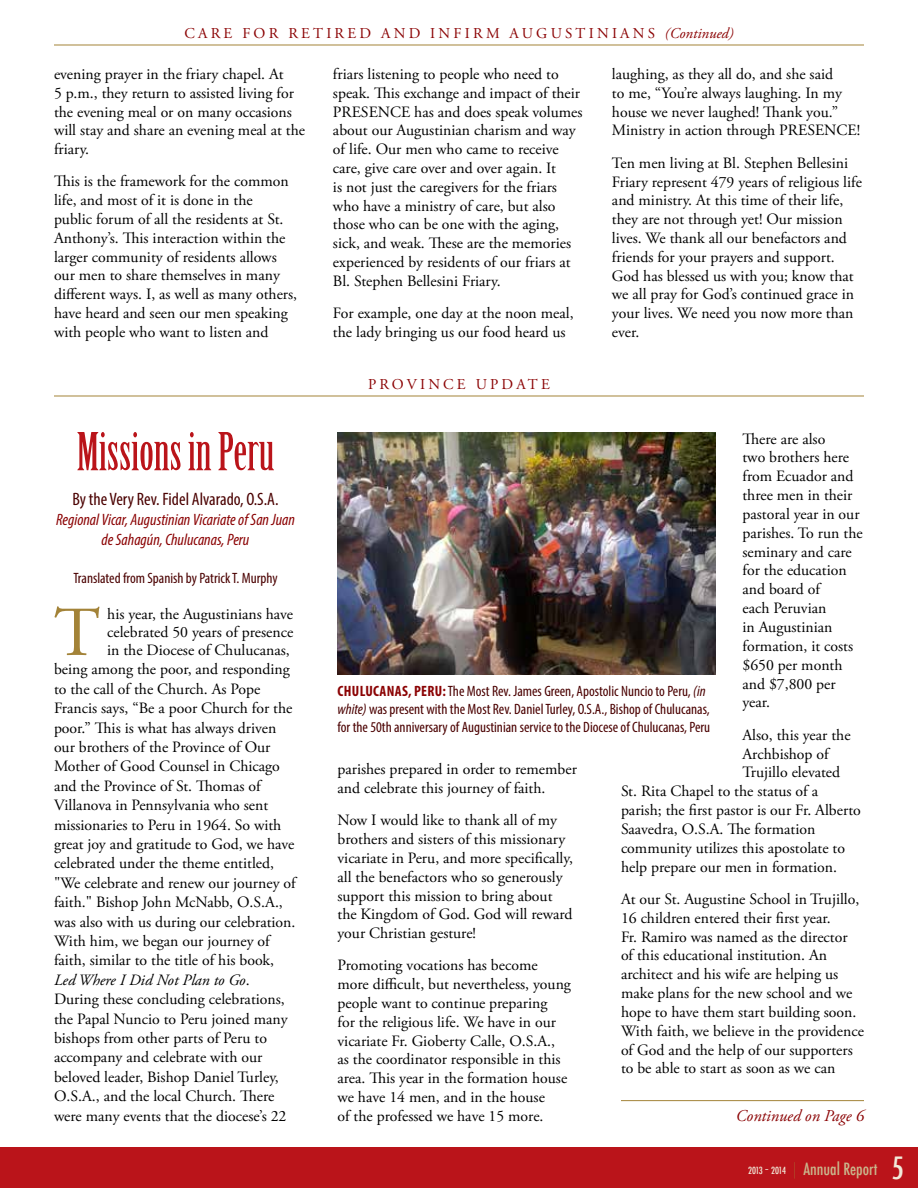
<style>
.page{position:relative;width:918px;height:1188px;background:#fff}
.page>*{position:absolute;margin:0;border:0;box-sizing:border-box;transform-origin:0 0}
.t1{font:70.05px "Adobe Garamond Pro";color:#a38338}
.t2{font:51px "Birch Std";color:#ba141a}
.t3{font:500 condensed 30px "Futura";color:#f2ebda}
.t4{font:condensed 18px "Myriad Pro";color:#4a0000}
.t5{font:italic condensed 16.5px/19.8px "Myriad Pro";color:#8b0304;text-align:center}
.t6{font:500 condensed 16.5px "Futura";color:#cab68c}
.t7{font:italic 16.5px "Adobe Garamond Pro";color:#8b0304}
.t8{font:15.75px/18.8px "Adobe Garamond Pro";color:#000}
.t9{font:15.75px "Adobe Garamond Pro";letter-spacing:-.02em;color:#000}
.t10{font:italic 15.75px "Adobe Garamond Pro";color:#000}
.t11{font:condensed 15px/18px "Myriad Pro";color:#4a0000}
.t12{font:15px "Adobe Garamond Pro";letter-spacing:.215em;color:#8b0304}
.t13{font:500 condensed 9.6px "Futura";color:#f2ebda}
.s1{font-style:italic}
.s2{font-style:normal}
.s3{font-weight:700;color:#8b0304}
.s4{font-size:9.6px;color:#f2ebda}
.s5{font-family:"Helvetica Neue";font-weight:200;font-stretch:normal;color:#a38338}
</style>
<div class="page">
<div style="left:0;top:1148px;width:918px;height:40px;background:#ba141a"></div>
<hr style="left:54px;top:45px;width:810px;height:1px;background:#a38338">
<hr style="left:621px;top:1100px;width:243px;height:1px;background:#a38338">
<img style="left:338px;top:432px;width:378px;height:243px">
<hr style="left:54px;top:396px;width:810px;height:1px;background:#a38338">
<p class="t12" style="left:185px;top:24px;width:551px">CARE FOR RETIRED AND INFIRM AUGUSTINIANS <span class="s1">(Continued)</span></p>
<p class="t8" style="left:54px;top:65px;width:253px">evening prayer in the friary chapel. At<br>5 p.m., they return to assisted living for the evening meal or on many occasions will stay and share an evening meal at the friary.</p>
<p class="t8" style="left:54px;top:173px;width:245px">This is the framework for the common life, and most of it is done in the<br>public forum of all the residents at St.<br>Anthony’s. This interaction within the larger community of residents allows our men to share themselves in many different ways. I, as well as many others, have heard and seen our men speaking with people who want to listen and</p>
<p class="t8" style="left:333px;top:65px;width:251px">friars listening to people who need to speak. This exchange and impact of their PRESENCE has and does speak volumes about our Augustinian charism and way of life. Our men who came to receive care, give care over and over again. It<br>is not just the caregivers for the friars who have a ministry of care, but also those who can be one with the aging, sick, and weak. These are the memories experienced by residents of our friars at Bl. Stephen Bellesini Friary.</p>
<p class="t8" style="left:333px;top:304px;width:242px">For example, one day at the noon meal, the lady bringing us our food heard us</p>
<p class="t8" style="left:612px;top:65px;width:250px">laughing, as they all do, and she said<br>to me, “You’re always laughing. In my house we never laughed! Thank you.” Ministry in action through PRESENCE!</p>
<p class="t8" style="left:612px;top:154px;width:252px">Ten men living at Bl. Stephen Bellesini Friary represent 479 years of religious life and ministry. At this time of their life, they are not through yet! Our mission lives. We thank all our benefactors and friends for your prayers and support.<br>God has blessed us with you; know that we all pray for God’s continued grace in your lives. We need you now more than ever.</p>
<h2 class="t2" style="left:77px;top:423px;width:199px">Missions in Peru</h2>
<p class="t4" style="left:72px;top:489px;width:208px">By the Very Rev. Fidel Alvarado, O.S.A.</p>
<p class="t5" style="left:56px;top:510px;width:240px">Regional Vicar, Augustinian Vicariate of San Juan de Sahagún, Chulucanas, Peru</p>
<p class="t11" style="left:73px;top:569px;width:206px">Translated from Spanish by Patrick T. Murphy</p>
<h1 class="t1" style="left:54px;top:591px;width:48px">T</h1>
<p class="t8" style="left:107px;top:605px;width:187px">his year, the Augustinians have</p>
<p class="t8" style="left:107px;top:623px;width:188px">celebrated 50 years of presence</p>
<p class="t8" style="left:107px;top:641px;width:184px">in the Diocese of Chulucanas,</p>
<p class="t8" style="left:54px;top:661px;width:238px">being among the poor, and responding</p>
<p class="t8" style="left:54px;top:680px;width:208px">to the call of the Church. As Pope</p>
<p class="t8" style="left:54px;top:699px;width:240px">Francis says, “Be a poor Church for the</p>
<p class="t8" style="left:54px;top:719px;width:224px">poor.” This is what has always driven</p>
<p class="t8" style="left:54px;top:738px;width:218px">our brothers of the Province of Our</p>
<p class="t8" style="left:54px;top:758px;width:227px">Mother of Good Counsel in Chicago</p>
<p class="t8" style="left:54px;top:777px;width:208px">and the Province of St. Thomas of</p>
<p class="t8" style="left:54px;top:796px;width:216px">Villanova in Pennsylvania who sent</p>
<p class="t8" style="left:54px;top:816px;width:229px">missionaries to Peru in 1964. So with</p>
<p class="t8" style="left:54px;top:835px;width:242px">great joy and gratitude to God, we have</p>
<p class="t8" style="left:54px;top:855px;width:222px">celebrated under the theme entitled,</p>
<p class="t8" style="left:54px;top:874px;width:243px">"We celebrate and renew our journey of</p>
<p class="t9" style="left:54px;top:893px;width:230px">faith." Bishop John McNabb, O.S.A.,</p>
<p class="t8" style="left:54px;top:913px;width:243px">was also with us during our celebration.</p>
<p class="t8" style="left:54px;top:932px;width:217px">With him, we began our journey of</p>
<p class="t8" style="left:54px;top:952px;width:222px">faith, similar to the title of his book,</p>
<p class="t10" style="left:54px;top:970px;width:197px">Led Where I Did Not Plan to Go<span class="s2">.</span></p>
<p class="t8" style="left:54px;top:990px;width:232px">During these concluding celebrations,</p>
<p class="t8" style="left:54px;top:1010px;width:235px">the Papal Nuncio to Peru joined many</p>
<p class="t8" style="left:54px;top:1029px;width:215px">bishops from other parts of Peru to</p>
<p class="t8" style="left:54px;top:1049px;width:210px">accompany and celebrate with our</p>
<p class="t8" style="left:54px;top:1068px;width:226px">beloved leader, Bishop Daniel Turley,</p>
<p class="t8" style="left:54px;top:1087px;width:222px">O.S.A., and the local Church. There</p>
<p class="t8" style="left:54px;top:1107px;width:234px">were many events that the diocese’s 22</p>
<p class="t12" style="left:368px;top:375px;width:183px">PROVINCE UPDATE</p>
<p class="t8" style="left:742px;top:430px;width:122px">There are also<br>two brothers here from Ecuador and three men in their pastoral year in our parishes. To run the seminary and care for the education and board of<br>each Peruvian<br>in Augustinian formation, it costs $650 per month and $7,800 per year.</p>
<p class="t8" style="left:742px;top:726px;width:110px">Also, this year the</p>
<p class="t8" style="left:742px;top:745px;width:88px">Archbishop of</p>
<p class="t8" style="left:742px;top:764px;width:99px">Trujillo elevated</p>
<p class="t8" style="left:621px;top:782px;width:199px">St. Rita Chapel to the status of a</p>
<p class="t8" style="left:621px;top:801px;width:241px">parish; the first pastor is our Fr. Alberto</p>
<p class="t8" style="left:621px;top:820px;width:196px">Saavedra, O.S.A. The formation</p>
<p class="t8" style="left:621px;top:839px;width:226px">community utilizes this apostolate to</p>
<p class="t8" style="left:621px;top:858px;width:217px">help prepare our men in formation.</p>
<p class="t8" style="left:621px;top:890px;width:245px">At our St. Augustine School in Trujillo, 16 children entered their first year.<br>Fr. Ramiro was named as the director<br>of this educational institution. An architect and his wife are helping us make plans for the new school and we hope to have them start building soon.<br>With faith, we believe in the providence of God and the help of our supporters to be able to start as soon as we can</p>
<p class="t11" style="left:337px;top:682px;width:374px"><span class="s3">CHULUCANAS, PERU:</span> The Most Rev. James Green, Apostolic Nuncio to Peru, <span class="s1">(in white)</span> was present with the Most Rev. Daniel Turley, O.S.A., Bishop of Chulucanas, for the 50th anniversary of Augustinian service to the Diocese of Chulucanas, Peru</p>
<p class="t8" style="left:338px;top:760px;width:241px">parishes prepared in order to remember and celebrate this journey of faith.</p>
<p class="t8" style="left:338px;top:812px;width:237px">Now I would like to thank all of my brothers and sisters of this missionary vicariate in Peru, and more specifically, all the benefactors who so generously support this mission to bring about the Kingdom of God. God will reward your Christian gesture!</p>
<p class="t8" style="left:338px;top:957px;width:235px">Promoting vocations has become more difficult, but nevertheless, young people want to continue preparing<br>for the religious life. We have in our vicariate Fr. Gioberty Calle, O.S.A.,<br>as the coordinator responsible in this area. This year in the formation house we have 14 men, and in the house<br>of the professed we have 15 more.</p>
<p class="t7" style="left:736px;top:1105px;width:130px">Continued on Page 6</p>
<p class="t13" style="left:748px;top:1164px;width:16px">2013</p>
<h3 class="t3" style="left:892px;top:1149px;width:14px">5</h3>
<p class="t6" style="left:765px;top:1158px;width:114px"><sup>–</sup> <span class="s4">2014</span> <span class="s5">|</span> Annual Report</p>
</div>
